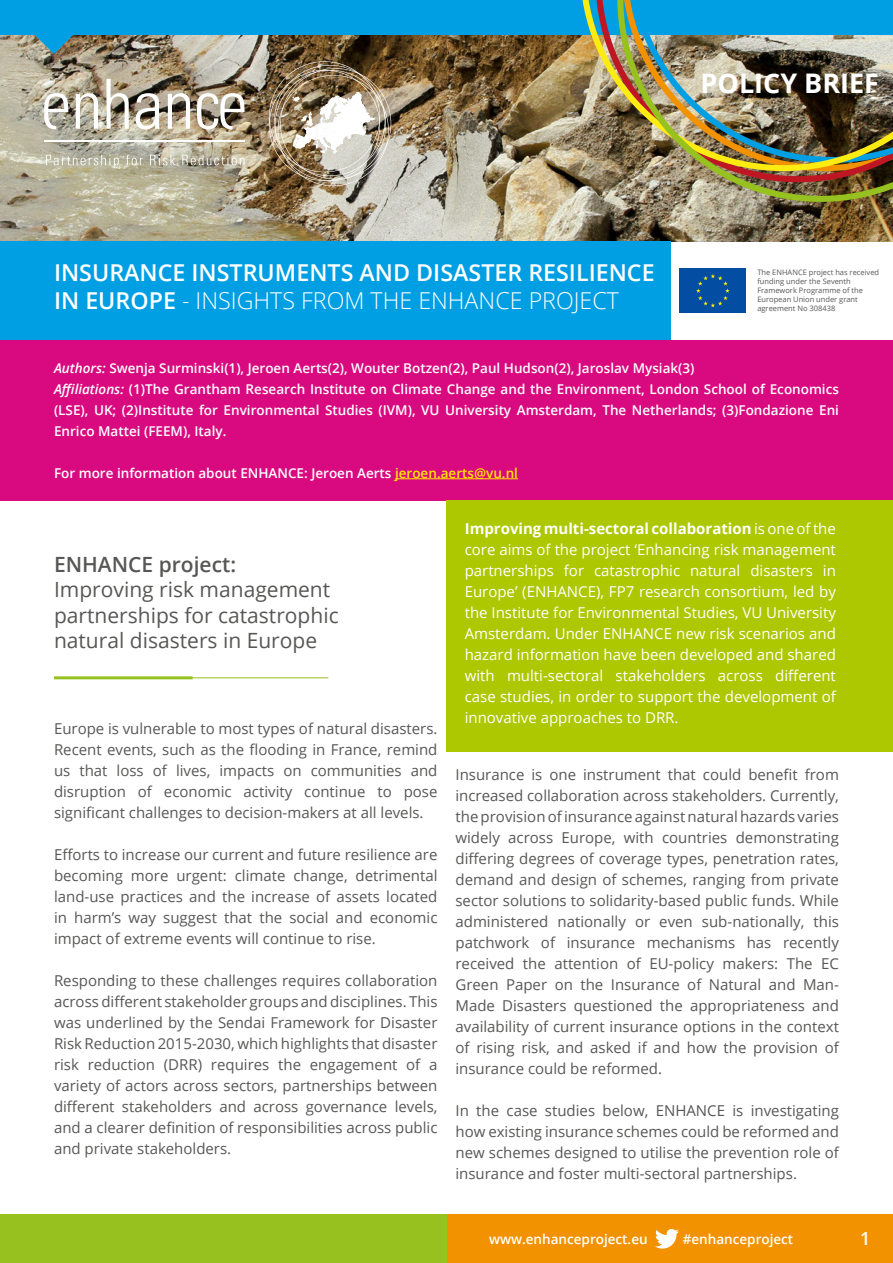
<style>
.page{position:relative;width:893px;height:1263px;background:#fff}
.page>*{position:absolute;margin:0;border:0;box-sizing:border-box;transform-origin:0 0}
.t1{font:700 27px "Open Sans";color:#fff}
.t2{font:600 23.25px/27.9px "Open Sans";color:#fff}
.t3{font:21px/25.2px "Open Sans";color:#575756}
.t4{font:600 18px "Open Sans";color:#fff}
.t5{font:15px/21px "Open Sans";color:#575756;text-align:justify}
.t6{font:15px/21px "Open Sans";color:#fff;text-align:justify}
.t7{font:600 13.5px/21px "Open Sans";color:#fff;text-align:justify}
.t8{font:7.5px/9px "Open Sans";color:#575756}
.s1{font-weight:300}
.s2{font-style:italic}
.s3{color:#fce800}
.s4{font-weight:600}
.s5{font-weight:700}
</style>
<div class="page">
<div style="left:0;top:340px;width:893px;height:160px;background:#d90a80"></div>
<div style="left:446px;top:500px;width:447px;height:252px;background:#adc700"></div>
<img style="left:0;top:35px;width:893px;height:207px">
<div style="left:0;top:0;width:893px;height:35px;background:#009fe3"></div>
<svg style="left:31px;top:35px;width:46px;height:19px"></svg>
<hr style="left:395px;top:478px;width:123px;height:1px;background:#fce800">
<hr style="left:54px;top:676px;width:139px;height:3px;background:#96c11f">
<hr style="left:193px;top:677px;width:135px;height:1px;background:#96c11f">
<img style="left:269px;top:61px;width:122px;height:125px">
<svg style="left:44px;top:93px;width:24px;height:36px"></svg>
<svg style="left:76px;top:93px;width:22px;height:36px"></svg>
<svg style="left:106px;top:79px;width:23px;height:50px"></svg>
<svg style="left:136px;top:93px;width:23px;height:36px"></svg>
<svg style="left:168px;top:93px;width:22px;height:36px"></svg>
<svg style="left:197px;top:93px;width:47px;height:36px"></svg>
<svg style="left:46px;top:155px;width:73px;height:13px"></svg>
<svg style="left:126px;top:155px;width:17px;height:10px"></svg>
<svg style="left:150px;top:155px;width:25px;height:10px"></svg>
<svg style="left:182px;top:155px;width:62px;height:10px"></svg>
<hr style="left:44px;top:141px;width:34px;height:1px;background:#fff">
<hr style="left:78px;top:141px;width:33px;height:1px;background:#fff">
<hr style="left:111px;top:141px;width:33px;height:1px;background:#fff">
<hr style="left:144px;top:141px;width:34px;height:1px;background:#fff">
<hr style="left:178px;top:141px;width:33px;height:1px;background:#fff">
<hr style="left:211px;top:141px;width:33px;height:1px;background:#fff">
<img style="left:580px;top:0;width:37px;height:171px">
<img style="left:617px;top:0;width:276px;height:202px">
<div style="left:0;top:242px;width:671px;height:98px;background:#009fe3"></div>
<div style="left:678px;top:267px;width:70px;height:47px;background:linear-gradient(to bottom,#fff,#fff)"></div>
<div style="left:680px;top:269px;width:66px;height:44px;background:#034ea2"></div>
<svg style="left:696px;top:274px;width:34px;height:33px"></svg>
<div style="left:446px;top:1214px;width:447px;height:49px;background:#f39200"></div>
<div style="left:0;top:1214px;width:446px;height:49px;background:#96c11f"></div>
<svg style="left:655px;top:1229px;width:24px;height:19px"></svg>
<p class="t1" style="left:701px;top:64px;width:180px">POLICY BRIEF</p>
<p class="t2" style="left:54px;top:258px;width:602px">INSURANCE INSTRUMENTS AND DISASTER RESILIENCE<br>IN EUROPE <span class="s1">- INSIGHTS FROM THE ENHANCE PROJECT</span></p>
<p class="t8" style="left:757px;top:268px;width:123px">The ENHANCE project has received funding under the Seventh<br>Framework Programme of the<br>European Union under grant agreement No 308438</p>
<p class="t7" style="left:54px;top:357px;width:642px"><span class="s2">Authors:</span> Swenja Surminski(1), Jeroen Aerts(2), Wouter Botzen(2), Paul Hudson(2), Jaroslav Mysiak(3)</p>
<p class="t7" style="left:54px;top:378px;width:786px"><span class="s2">Affiliations:</span> (1)The Grantham Research Institute on Climate Change and the Environment, London School of Economics (LSE), UK; (2)Institute for Environmental Studies (IVM), VU University Amsterdam, The Netherlands; (3)Fondazione Eni Enrico Mattei (FEEM), Italy.</p>
<p class="t7" style="left:54px;top:462px;width:465px">For more information about ENHANCE: Jeroen Aerts <span class="s3">jeroen.aerts@vu.nl</span></p>
<p class="t3" style="left:54px;top:551px;width:286px"><span class="s4">ENHANCE project:<br></span>Improving risk management partnerships for catastrophic natural disasters in Europe</p>
<p class="t5" style="left:54px;top:718px;width:385px">Europe is vulnerable to most types of natural disasters.<br>Recent events, such as the flooding in France, remind us that loss of lives, impacts on communities and disruption of economic activity continue to pose significant challenges to decision-makers at all levels.</p>
<p class="t5" style="left:54px;top:844px;width:385px">Efforts to increase our current and future resilience are becoming more urgent: climate change, detrimental land-use practices and the increase of assets located in harm’s way suggest that the social and economic impact of extreme events will continue to rise.</p>
<p class="t5" style="left:54px;top:970px;width:385px">Responding to these challenges requires collaboration across different stakeholder groups and disciplines. This was underlined by the Sendai Framework for Disaster Risk Reduction 2015-2030, which highlights that disaster risk reduction (DRR) requires the engagement of a variety of actors across sectors, partnerships between different stakeholders and across governance levels, and a clearer definition of responsibilities across public and private stakeholders.</p>
<p class="t6" style="left:465px;top:518px;width:373px"><span class="s5">Improving multi-sectoral collaboration</span> is one of the core aims of the project ‘Enhancing risk management partnerships for catastrophic natural disasters in Europe’ (ENHANCE), FP7 research consortium, led by the Institute for Environmental Studies, VU University Amsterdam. Under ENHANCE new risk scenarios and hazard information have been developed and shared with multi-sectoral stakeholders across different case studies, in order to support the development of innovative approaches to DRR.</p>
<p class="t5" style="left:455px;top:764px;width:385px">Insurance is one instrument that could benefit from increased collaboration across stakeholders. Currently, the provision of insurance against natural hazards varies widely across Europe, with countries demonstrating differing degrees of coverage types, penetration rates, demand and design of schemes, ranging from private sector solutions to solidarity-based public funds. While administered nationally or even sub-nationally, this patchwork of insurance mechanisms has recently received the attention of EU-policy makers: The EC Green Paper on the Insurance of Natural and Man-Made Disasters questioned the appropriateness and availability of current insurance options in the context of rising risk, and asked if and how the provision of insurance could be reformed.</p>
<p class="t5" style="left:455px;top:1100px;width:385px">In the case studies below, ENHANCE is investigating how existing insurance schemes could be reformed and new schemes designed to utilise the prevention role of insurance and foster multi-sectoral partnerships.</p>
<p class="t7" style="left:489px;top:1228px;width:160px">www.enhanceproject.eu</p>
<p class="t7" style="left:683px;top:1228px;width:112px">#enhanceproject</p>
<p class="t4" style="left:860px;top:1226px;width:12px">1</p>
</div>
